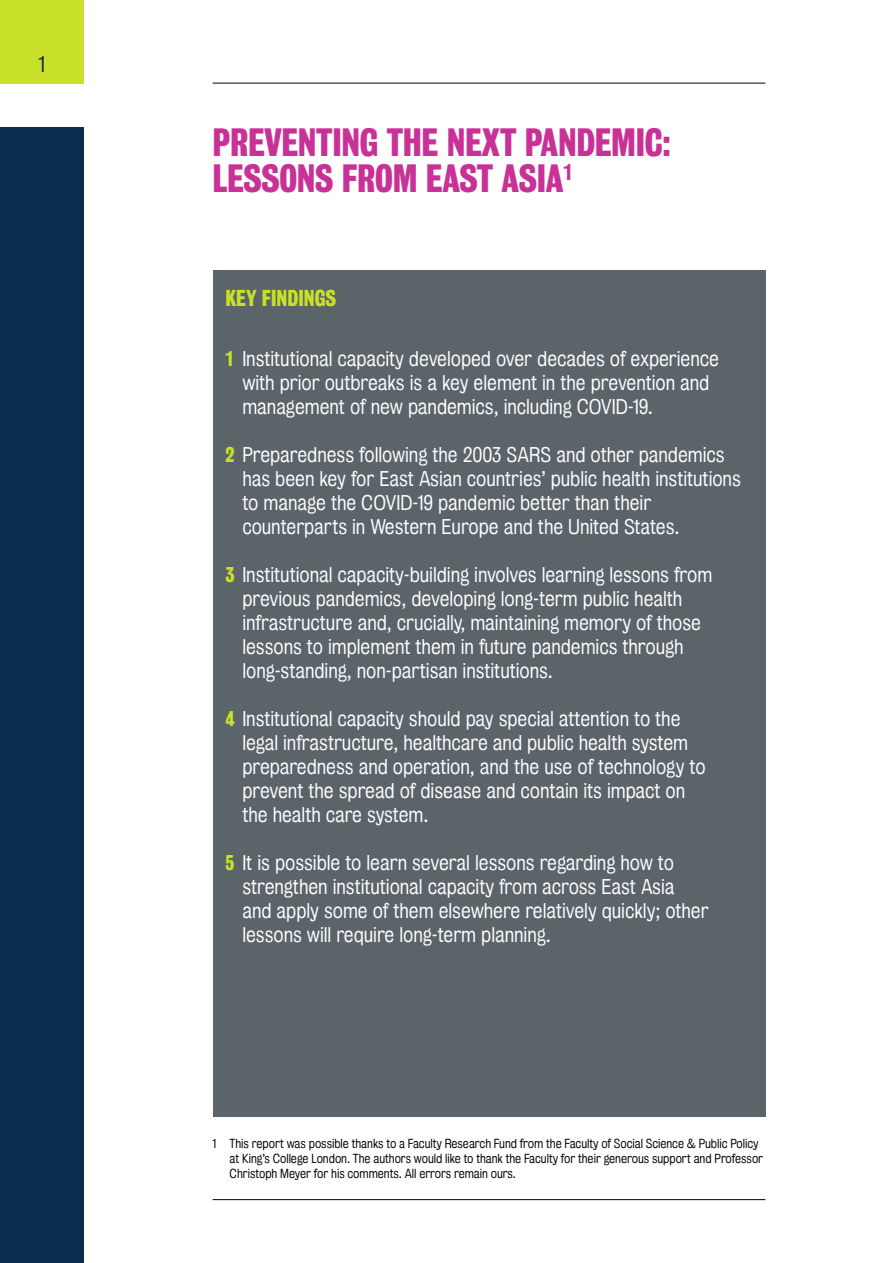
<style>
.page{position:relative;width:893px;height:1263px;background:#fff}
.page>*{position:absolute;margin:0;border:0;box-sizing:border-box;transform-origin:0 0}
.t1{font:36px/36px "Kings Bureau Grot Three Seven";letter-spacing:-.01em;color:#c83296}
.t2{font:21px "Kings Bureau Grot Three Seven";color:#c8e128}
.t3{font:21px "Kings Bureau Grot Five One";color:#0a2d50}
.t4{font:19.5px/24px "Kings Bureau Grot Five One";letter-spacing:-.005em;color:#fff}
.t5{font:12px/15px "Kings Bureau Grot Five One";letter-spacing:-.005em;color:#000}
.s1{font-family:"Kings Bureau Grot Three Seven";color:#c8e128}
</style>
<div class="page">
<div style="left:0;top:0;width:84px;height:83px;background:#c8e128"></div>
<hr style="left:213px;top:1199px;width:552px;height:1px;background:#000">
<hr style="left:213px;top:83px;width:552px;height:1px;background:#000">
<div style="left:0;top:128px;width:84px;height:1135px;background:#0a2d50"></div>
<div style="left:213px;top:270px;width:552px;height:846px;background:#5a6469"></div>
<p class="t3" style="left:38px;top:52px;width:8px">1</p>
<h1 class="t1" style="left:213px;top:125px;width:459px">PREVENTING THE NEXT PANDEMIC:<br>LESSONS FROM EAST ASIA<sup>1</sup></h1>
<p class="t2" style="left:225px;top:286px;width:112px">KEY FINDINGS</p>
<p class="t4" style="left:242px;top:347px;width:478px;text-indent:-17px"><span class="s1">1</span> Institutional capacity developed over decades of experience with prior outbreaks is a key element in the prevention and management of new pandemics, including COVID-19.</p>
<p class="t4" style="left:242px;top:443px;width:500px;text-indent:-17px"><span class="s1">2</span> Preparedness following the 2003 SARS and other pandemics has been key for East Asian countries’ public health institutions to manage the COVID-19 pandemic better than their counterparts in Western Europe and the United States.</p>
<p class="t4" style="left:242px;top:563px;width:471px;text-indent:-17px"><span class="s1">3</span> Institutional capacity-building involves learning lessons from previous pandemics, developing long-term public health infrastructure and, crucially, maintaining memory of those lessons to implement them in future pandemics through long-standing, non-partisan institutions.</p>
<p class="t4" style="left:242px;top:707px;width:465px;text-indent:-17px"><span class="s1">4</span> Institutional capacity should pay special attention to the legal infrastructure, healthcare and public health system preparedness and operation, and the use of technology to prevent the spread of disease and contain its impact on the health care system.</p>
<p class="t4" style="left:242px;top:851px;width:468px;text-indent:-17px"><span class="s1">5</span> It is possible to learn several lessons regarding how to strengthen institutional capacity from across East Asia and apply some of them elsewhere relatively quickly; other lessons will require long-term planning.</p>
<p class="t5" style="left:230px;top:1136px;width:535px;text-indent:-17px">1 This report was possible thanks to a Faculty Research Fund from the Faculty of Social Science &amp; Public Policy at King’s College London. The authors would like to thank the Faculty for their generous support and Professor<br>Christoph Meyer for his comments. All errors remain ours.</p>
</div>
